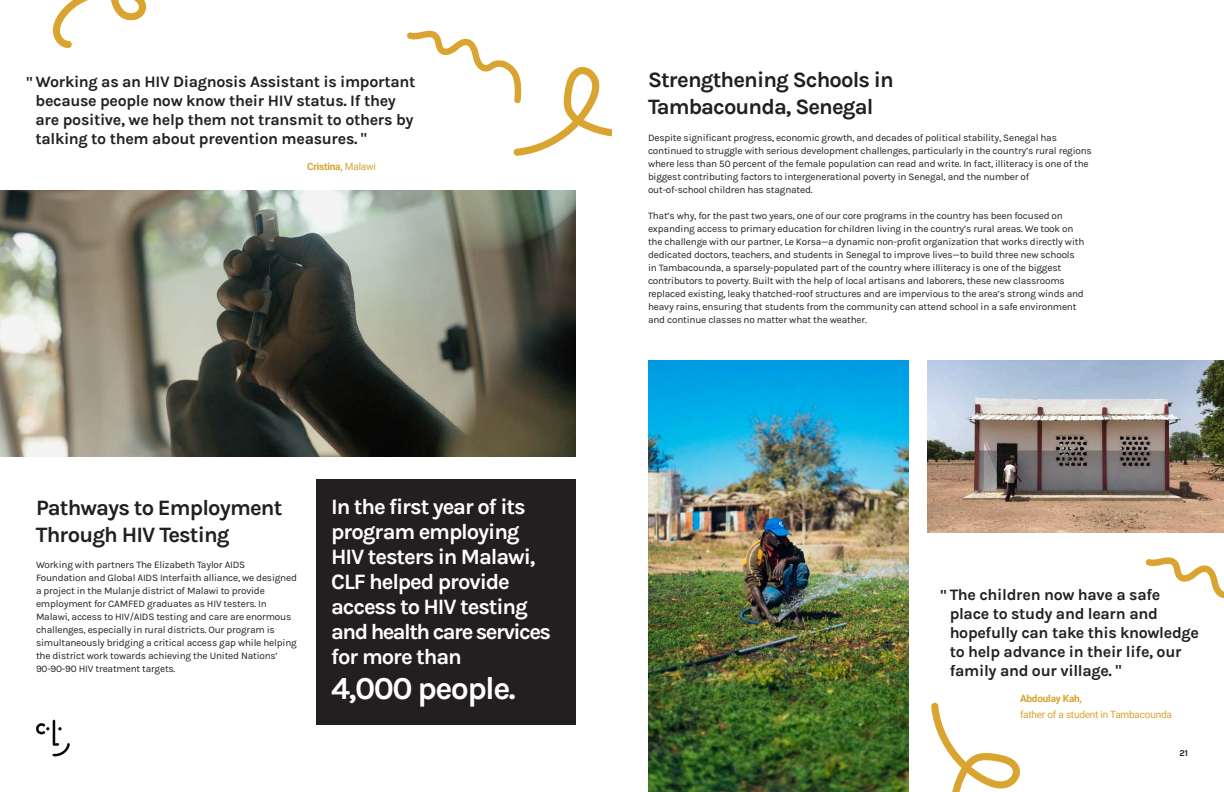
<style>
.page{position:relative;width:1224px;height:792px;background:#fff}
.page>*{position:absolute;margin:0;border:0;box-sizing:border-box;transform-origin:0 0}
.t1{font:700 32px "Karla";letter-spacing:-.05em;color:#fff}
.t2{font:700 22px/25px "Karla";letter-spacing:-.05em;color:#fff}
.t3{font:700 22px/27px "Karla";letter-spacing:-.04em;color:#231f20}
.t4{font:700 16px/19px "Karla";letter-spacing:-.02em;color:#231f20}
.t5{font:10px/13px "Karla";letter-spacing:-.02em;color:#231f20}
.t6{font:10px/16px "Roboto";letter-spacing:-.02em;color:#d9a42f}
.t7{font:700 10px "Roboto";letter-spacing:-.02em;color:#d9a42f}
.t8{font:700 9px "Karla";color:#231f20}
.s1{font-weight:400}
.s2{font-weight:700}
</style>
<div class="page">
<div style="left:316px;top:479px;width:260px;height:246px;background:#231f20"></div>
<img style="left:648px;top:360px;width:261px;height:432px">
<img style="left:927px;top:360px;width:297px;height:173px">
<svg style="left:931px;top:703px;width:89px;height:89px"></svg>
<svg style="left:1146px;top:557px;width:78px;height:42px"></svg>
<img style="left:0;top:190px;width:576px;height:267px">
<svg style="left:36px;top:720px;width:34px;height:36px"></svg>
<svg style="left:53px;top:0;width:93px;height:48px"></svg>
<svg style="left:407px;top:30px;width:205px;height:126px"></svg>
<p class="t4" style="left:36px;top:72px;width:381px;text-indent:-9px">" Working as an HIV Diagnosis Assistant is important because people now know their HIV status. If they are positive, we help them not transmit to others by talking to them about prevention measures. "</p>
<p class="t7" style="left:307px;top:160px;width:70px">Cristina, <span class="s1">Malawi</span></p>
<p class="t3" style="left:36px;top:494px;width:248px">Pathways to Employment<br>Through HIV Testing</p>
<p class="t5" style="left:36px;top:558px;width:263px">Working with partners The Elizabeth Taylor AIDS Foundation and Global AIDS Interfaith alliance, we designed a project in the Mulanje district of Malawi to provide employment for CAMFED graduates as HIV testers. In Malawi, access to HIV/AIDS testing and care are enormous challenges, especially in rural districts. Our program is simultaneously bridging a critical access gap while helping the district work towards achieving the United Nations’ 90-90-90 HIV treatment targets.</p>
<p class="t2" style="left:331px;top:494px;width:221px">In the first year of its program employing<br>HIV testers in Malawi,<br>CLF helped provide access to HIV testing and health care services for more than</p>
<p class="t1" style="left:331px;top:670px;width:186px">4,000 people.</p>
<p class="t3" style="left:648px;top:66px;width:247px">Strengthening Schools in<br>Tambacounda, Senegal</p>
<p class="t5" style="left:648px;top:131px;width:445px">Despite significant progress, economic growth, and decades of political stability, Senegal has continued to struggle with serious development challenges, particularly in the country’s rural regions where less than 50 percent of the female population can read and write. In fact, illiteracy is one of the biggest contributing factors to intergenerational poverty in Senegal, and the number of<br>out-of-school children has stagnated.</p>
<p class="t5" style="left:648px;top:210px;width:438px">That’s why, for the past two years, one of our core programs in the country has been focused on expanding access to primary education for children living in the country’s rural areas. We took on the challenge with our partner, Le Korsa—a dynamic non-profit organization that works directly with dedicated doctors, teachers, and students in Senegal to improve lives—to build three new schools in Tambacounda, a sparsely-populated part of the country where illiteracy is one of the biggest contributors to poverty. Built with the help of local artisans and laborers, these new classrooms replaced existing, leaky thatched-roof structures and are impervious to the area’s strong winds and heavy rains, ensuring that students from the community can attend school in a safe environment and continue classes no matter what the weather.</p>
<p class="t4" style="left:950px;top:585px;width:251px;text-indent:-9px">" The children now have a safe place to study and learn and hopefully can take this knowledge to help advance in their life, our family and our village. "</p>
<p class="t6" style="left:1020px;top:690px;width:153px"><span class="s2">Abdoulay Kah,<br></span>father of a student in Tambacounda</p>
<p class="t8" style="left:1179px;top:748px;width:10px">21</p>
</div>
